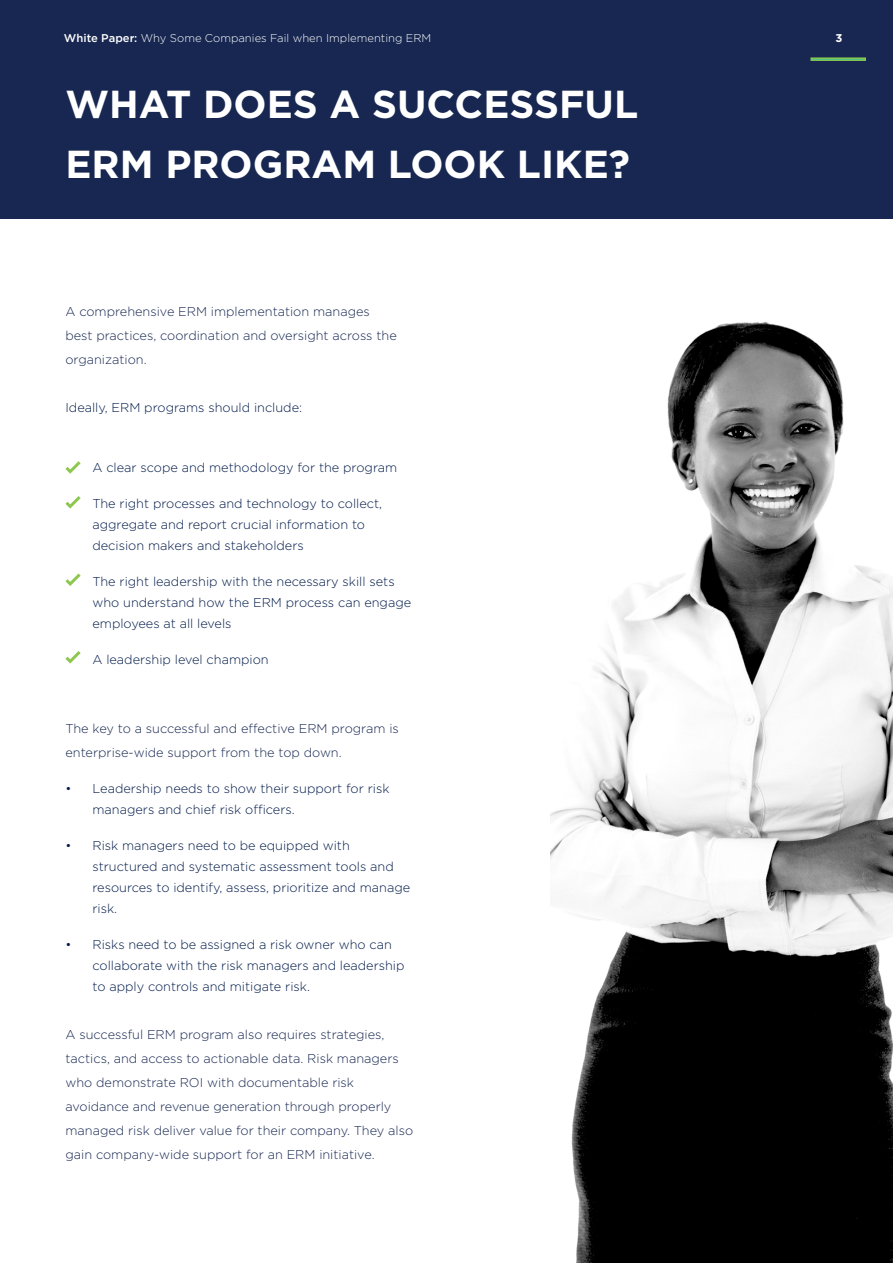
<style>
.page{position:relative;width:893px;height:1263px;background:#fff}
.page>*{position:absolute;margin:0;border:0;box-sizing:border-box;transform-origin:0 0}
.t1{font:700 39px/60px "Gotham HTF";color:#fff}
.t2{font:300 12.75px/21px "Gotham HTF";color:#001a49}
.t3{font:300 12.75px/24px "Gotham HTF";color:#172751}
.t4{font:300 11.25px "Gotham HTF";color:#fff}
.t5{font:700 11.25px "Gotham HTF";color:#fff}
.s1{font-weight:500}
</style>
<div class="page">
<div style="left:0;top:0;width:893px;height:218px;background:#172751"></div>
<svg style="left:810px;top:57px;width:56px;height:4px"></svg>
<img style="left:551px;top:321px;width:342px;height:942px">
<svg style="left:65px;top:461px;width:16px;height:13px"></svg>
<svg style="left:65px;top:496px;width:16px;height:13px"></svg>
<svg style="left:65px;top:573px;width:16px;height:13px"></svg>
<svg style="left:65px;top:651px;width:16px;height:12px"></svg>
<p class="t4" style="left:64px;top:32px;width:369px"><span class="s1">White Paper:</span> Why Some Companies Fail when Implementing ERM</p>
<p class="t5" style="left:835px;top:31px;width:8px">3</p>
<h1 class="t1" style="left:65px;top:73px;width:574px">WHAT DOES A SUCCESSFUL<br>ERM PROGRAM LOOK LIKE?</h1>
<p class="t3" style="left:65px;top:299px;width:333px">A comprehensive ERM implementation manages best practices, coordination and oversight across the organization.</p>
<p class="t2" style="left:65px;top:396px;width:238px">Ideally, ERM programs should include:</p>
<p class="t2" style="left:65px;top:456px;width:333px">• A clear scope and methodology for the program</p>
<p class="t2" style="left:92px;top:492px;width:291px;text-indent:-27px">• The right processes and technology to collect, aggregate and report crucial information to decision makers and stakeholders</p>
<p class="t2" style="left:92px;top:570px;width:320px;text-indent:-27px">• The right leadership with the necessary skill sets who understand how the ERM process can engage employees at all levels</p>
<p class="t2" style="left:65px;top:648px;width:205px">• A leadership level champion</p>
<p class="t3" style="left:65px;top:716px;width:335px">The key to a successful and effective ERM program is enterprise-wide support from the top down.</p>
<p class="t2" style="left:92px;top:777px;width:298px;text-indent:-27px">• Leadership needs to show their support for risk managers and chief risk officers.</p>
<p class="t2" style="left:92px;top:834px;width:319px;text-indent:-27px">• Risk managers need to be equipped with structured and systematic assessment tools and resources to identify, assess, prioritize and manage risk.</p>
<p class="t2" style="left:92px;top:933px;width:314px;text-indent:-27px">• Risks need to be assigned a risk owner who can collaborate with the risk managers and leadership to apply controls and mitigate risk.</p>
<p class="t3" style="left:65px;top:1022px;width:349px">A successful ERM program also requires strategies, tactics, and access to actionable data. Risk managers who demonstrate ROI with documentable risk avoidance and revenue generation through properly managed risk deliver value for their company. They also gain company-wide support for an ERM initiative.</p>
</div>
